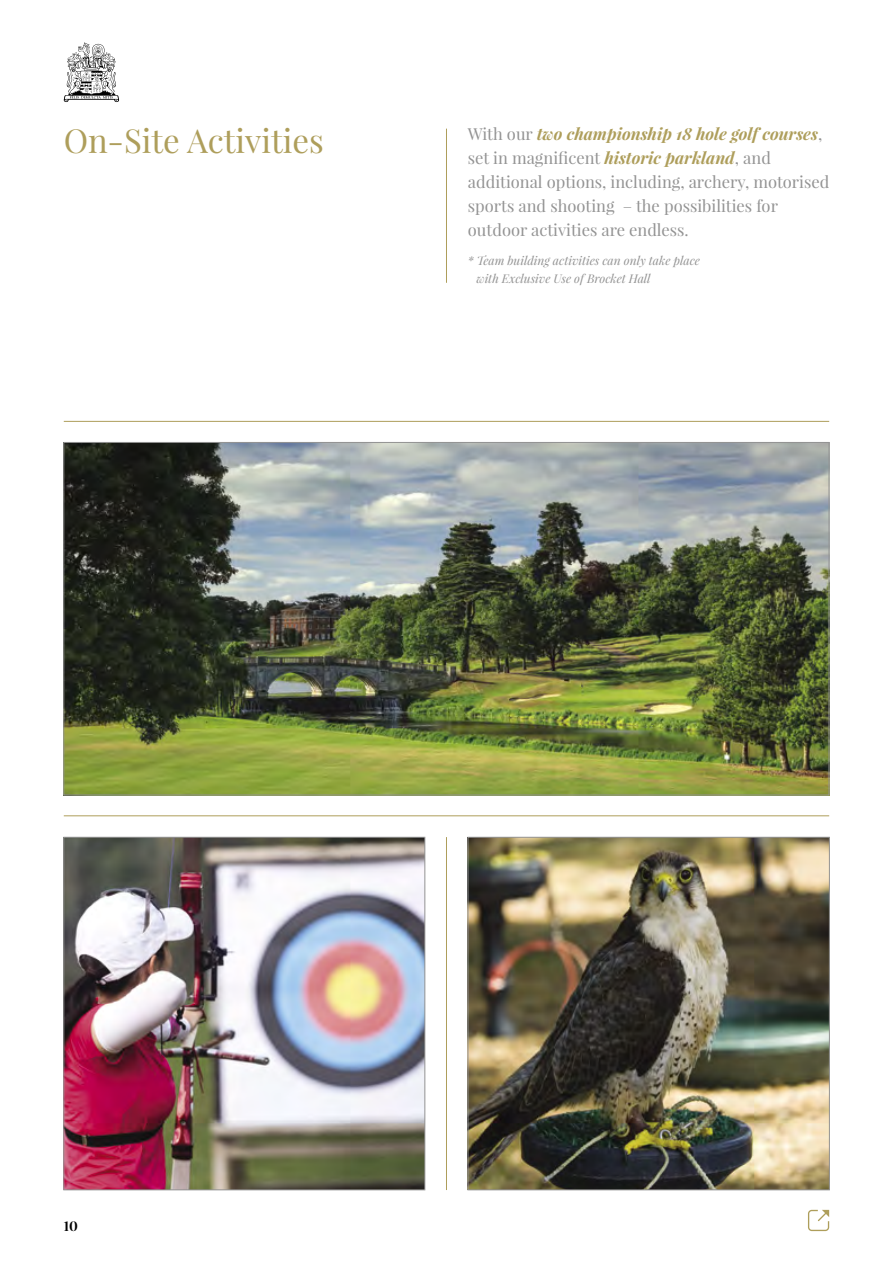
<style>
.page{position:relative;width:893px;height:1263px;background:#fff}
.page>*{position:absolute;margin:0;border:0;box-sizing:border-box;transform-origin:0 0}
.t1{font:33px "Playfair Display";color:#ae9e5b}
.t2{font:16.5px/24px "Playfair Display";color:#939393}
.t3{font:700 13.5px "Playfair Display";color:#000}
.t4{font:italic 12px/17.7px "Playfair Display";color:#939393}
.s1{font-weight:700;font-style:italic;color:#ae9e5b}
</style>
<div class="page">
<hr style="left:446px;top:129px;width:1px;height:154px;background:#ae9e5b">
<hr style="left:64px;top:421px;width:765px;height:1px;background:#ae9e5b">
<hr style="left:64px;top:815px;width:765px;height:1px;background:#ae9e5b">
<hr style="left:446px;top:837px;width:1px;height:353px;background:#ae9e5b">
<img style="left:66px;top:444px;width:761px;height:349px">
<img style="left:66px;top:839px;width:357px;height:349px">
<div style="left:64px;top:837px;width:361px;height:353px;border:1px solid #939393"></div>
<img style="left:470px;top:839px;width:358px;height:349px">
<div style="left:468px;top:837px;width:362px;height:353px;border:1px solid #939393"></div>
<svg style="left:64px;top:43px;width:55px;height:59px"></svg>
<svg style="left:808px;top:1210px;width:21px;height:21px"></svg>
<h1 class="t1" style="left:64px;top:120px;width:261px">On-Site Activities</h1>
<p class="t2" style="left:468px;top:122px;width:363px">With our <span class="s1">two championship 18 hole golf courses</span>, set in magnificent <span class="s1">historic parkland</span>, and additional options, including, archery, motorised sports and shooting – the possibilities for outdoor activities are endless.</p>
<p class="t4" style="left:476px;top:251px;width:225px;text-indent:-9px">* Team building activities can only take place with Exclusive Use of Brocket Hall</p>
<p class="t3" style="left:64px;top:1217px;width:16px">10</p>
</div>
